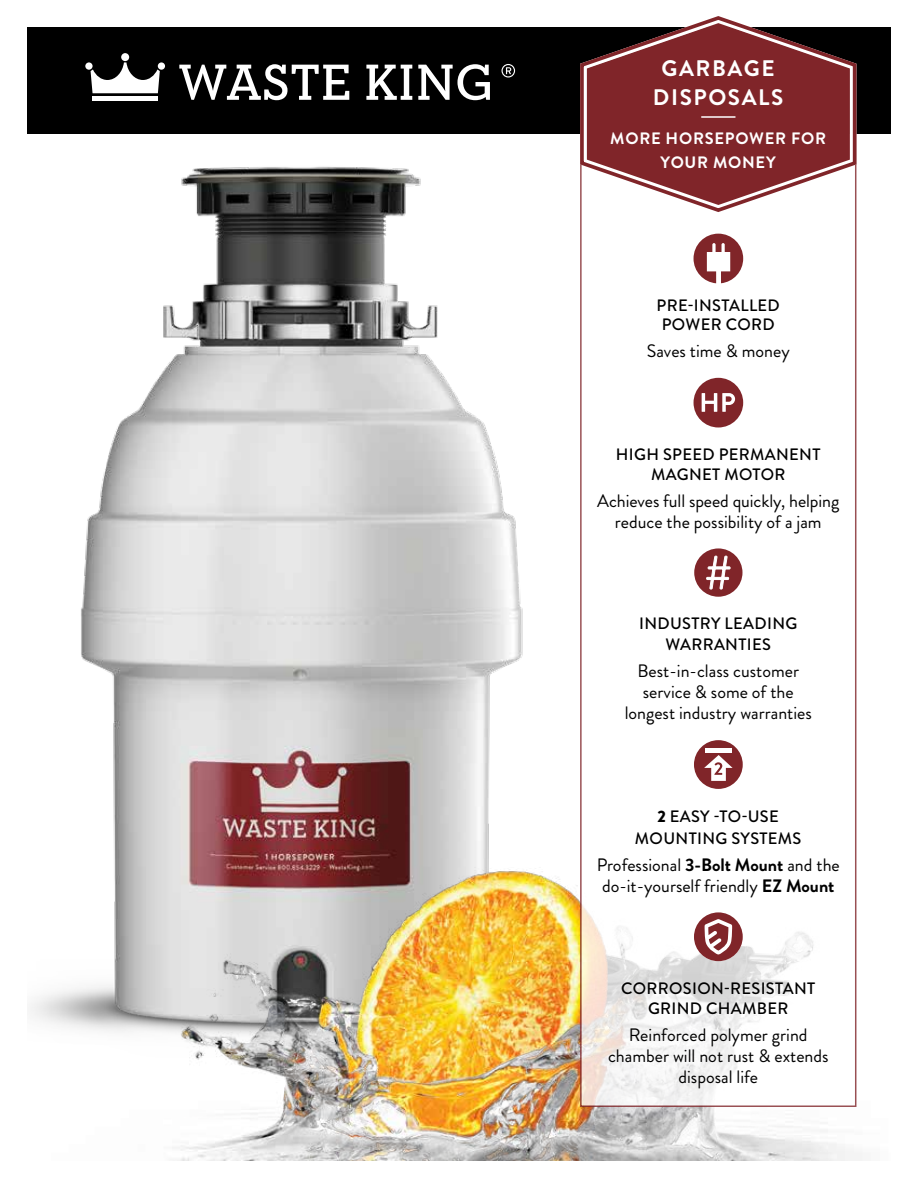
<style>
.page{position:relative;width:918px;height:1188px;background:#fff}
.page>*{position:absolute;margin:0;border:0;box-sizing:border-box;transform-origin:0 0}
.t1{font:700 22.5px/28.5px "Brandon Grotesque";letter-spacing:.07em;color:#fff;text-align:center}
.t2{font:18px/21px "Brandon Grotesque";color:#000;text-align:center}
.t3{font:500 16.5px/19.8px "Brandon Grotesque";letter-spacing:.02em;color:#000;text-align:center}
.t4{font:700 16.5px/24px "Brandon Grotesque";letter-spacing:.045em;color:#fff;text-align:center}
.s1{font-weight:900}
.s2{font-weight:700}
</style>
<div class="page">
<img style="left:81px;top:166px;width:776px;height:503px">
<img style="left:30px;top:669px;width:832px;height:492px">
<div style="left:580px;top:113px;width:276px;height:994px;background:#fff;border:2px solid #802529"></div>
<svg style="left:694px;top:234px;width:49px;height:49px"></svg>
<div style="left:694px;top:378px;width:49px;height:49px;background:#802529;border-radius:50%"></div>
<svg style="left:702px;top:393px;width:33px;height:19px"></svg>
<div style="left:694px;top:548px;width:48px;height:49px;background:#802529;border-radius:50%"></div>
<svg style="left:706px;top:555px;width:25px;height:35px"></svg>
<svg style="left:694px;top:912px;width:49px;height:49px"></svg>
<div style="left:694px;top:740px;width:49px;height:49px;background:#802529;border-radius:50%"></div>
<hr style="left:705px;top:748px;width:27px;height:4px;background:#fff">
<svg style="left:704px;top:755px;width:29px;height:26px"></svg>
<div style="left:27px;top:27px;width:864px;height:107px;background:#000"></div>
<div style="left:158px;top:62px;width:7px;height:8px;background:#fff;border-radius:50%"></div>
<div style="left:85px;top:62px;width:8px;height:8px;background:#fff;border-radius:50%"></div>
<div style="left:121px;top:53px;width:8px;height:8px;background:#fff;border-radius:50%"></div>
<svg style="left:91px;top:62px;width:69px;height:31px"></svg>
<hr style="left:93px;top:96px;width:65px;height:4px;background:#fff">
<svg style="left:179px;top:64px;width:311px;height:36px"></svg>
<svg style="left:502px;top:64px;width:13px;height:14px"></svg>
<svg style="left:577px;top:16px;width:280px;height:199px"></svg>
<hr style="left:701px;top:116px;width:34px;height:2px;background:#fff">
<p class="t1" style="left:653px;top:55px;width:132px">GARBAGE<br>DISPOSALS</p>
<p class="t4" style="left:610px;top:126px;width:217px">MORE HORSEPOWER FOR<br>YOUR MONEY</p>
<p class="t3" style="left:657px;top:295px;width:125px">PRE-INSTALLED<br>POWER CORD</p>
<p class="t2" style="left:647px;top:341px;width:144px">Saves time &amp; money</p>
<p class="t3" style="left:616px;top:445px;width:206px">HIGH SPEED PERMANENT<br>MAGNET MOTOR</p>
<p class="t2" style="left:597px;top:490px;width:244px">Achieves full speed quickly, helping reduce the possibility of a jam</p>
<p class="t3" style="left:639px;top:613px;width:160px;line-height:21.6px">INDUSTRY LEADING<br>WARRANTIES</p>
<p class="t2" style="left:625px;top:661px;width:189px">Best-in-class customer service &amp; some of the longest industry warranties</p>
<p class="t3" style="left:635px;top:806px;width:168px;line-height:21.6px"><span class="s1">2</span> EASY -TO-USE<br>MOUNTING SYSTEMS</p>
<p class="t2" style="left:597px;top:854px;width:245px;text-align:left">Professional <span class="s2">3-Bolt Mount</span> and the do-it-yourself friendly <span class="s2">EZ Mount</span></p>
<p class="t3" style="left:621px;top:979px;width:196px">CORROSION-RESISTANT<br>GRIND CHAMBER</p>
<p class="t2" style="left:608px;top:1025px;width:222px">Reinforced polymer grind chamber will not rust &amp; extends disposal life</p>
</div>
